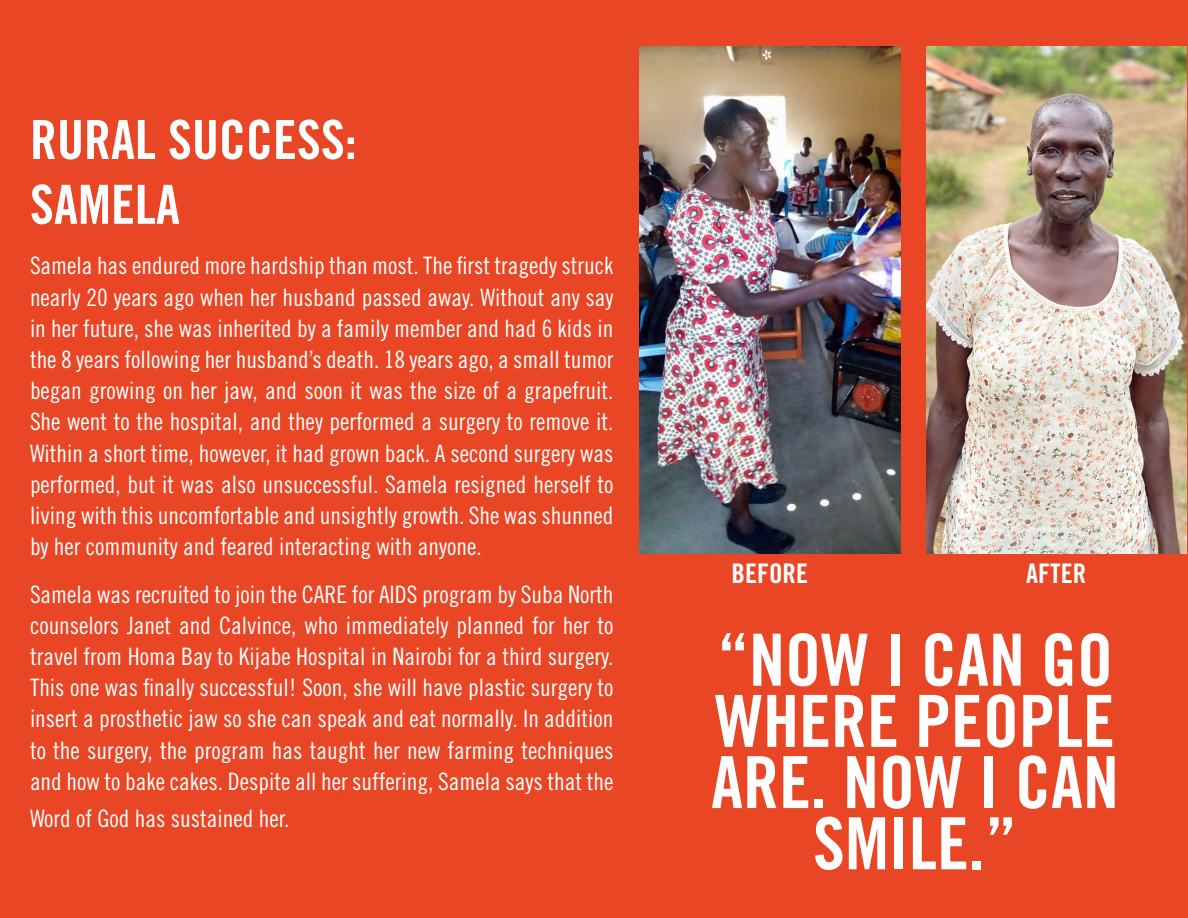
<style>
.page{position:relative;width:1188px;height:918px;background:#fff}
.page>*{position:absolute;margin:0;border:0;box-sizing:border-box;transform-origin:0 0}
.t1{font:72px/61.2px "Trade Gothic LT Std Bd Cn 20";color:#fff;text-align:center}
.t2{font:54px/64.8px "Trade Gothic LT Std Bd Cn 20";color:#fff}
.t3{font:27px "Trade Gothic LT Std Bd Cn 20";color:#fff}
.t4{font:24px/31.2px "Trade Gothic LT Std Cn 18";color:#fff;text-align:justify}
</style>
<div class="page">
<div style="left:1px;top:1px;width:1186px;height:916px;background:#e84625"></div>
<img style="left:640px;top:46px;width:260px;height:508px">
<img style="left:926px;top:46px;width:260px;height:508px">
<h2 class="t2" style="left:30px;top:107px;width:328px">RURAL SUCCESS:<br>SAMELA</h2>
<p class="t4" style="left:30px;top:250px;width:585px">Samela has endured more hardship than most. The first tragedy struck nearly 20 years ago when her husband passed away. Without any say in her future, she was inherited by a family member and had 6 kids in the 8 years following her husband’s death. 18 years ago, a small tumor began growing on her jaw, and soon it was the size of a grapefruit.<br>She went to the hospital, and they performed a surgery to remove it.<br>Within a short time, however, it had grown back. A second surgery was performed, but it was also unsuccessful. Samela resigned herself to living with this uncomfortable and unsightly growth. She was shunned by her community and feared interacting with anyone.</p>
<p class="t4" style="left:30px;top:578px;width:585px">Samela was recruited to join the CARE for AIDS program by Suba North counselors Janet and Calvince, who immediately planned for her to travel from Homa Bay to Kijabe Hospital in Nairobi for a third surgery.<br>This one was finally successful! Soon, she will have plastic surgery to insert a prosthetic jaw so she can speak and eat normally. In addition to the surgery, the program has taught her new farming techniques and how to bake cakes. Despite all her suffering, Samela says that the</p>
<p class="t4" style="left:30px;top:803px;width:261px">Word of God has sustained her.</p>
<p class="t3" style="left:732px;top:557px;width:78px">BEFORE</p>
<p class="t3" style="left:1026px;top:557px;width:61px">AFTER</p>
<h1 class="t1" style="left:711px;top:629px;width:409px">“NOW I CAN GO<br>WHERE PEOPLE<br>ARE. NOW I CAN<br>SMILE.”</h1>
</div>
